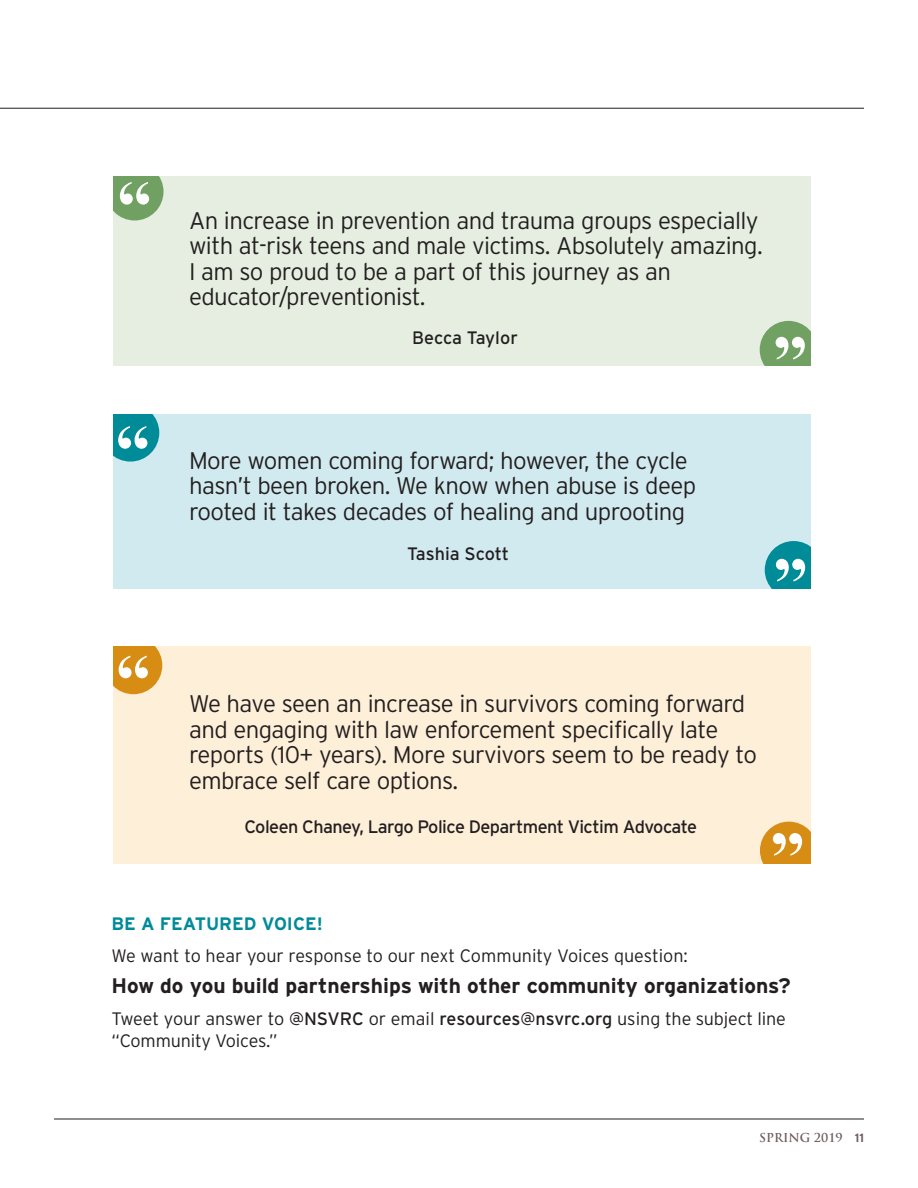
<style>
.page{position:relative;width:918px;height:1188px;background:#fff}
.page>*{position:absolute;margin:0;border:0;box-sizing:border-box;transform-origin:0 0}
.t1{font:700 69.6px "Times New Roman";color:#fff}
.RESOURCE_Pull_Quote{font:300 24px/25.5px "Interstate";letter-spacing:-.025em;color:#231f20}
.RESOURCE_Contents{font:700 21px "Interstate";color:#231f20}
.RESOURCE_Contents-2{font:300 18px "Interstate";letter-spacing:-.01em;color:#231f20}
.References_copy{font:18px "Interstate";letter-spacing:-.03em;color:#231f20}
.RESOURCE_Contents-3{font:700 18px "Interstate";color:#008b98}
.References_copy-2{font:18px "Interstate";letter-spacing:-.01em;color:#231f20}
.References_copy-3{font:18px "Interstate";letter-spacing:-.005em;color:#231f20}
.t2{font:700 12px "Trajan Pro";color:#6f5e5e}
.s1{font-weight:400}
.s2{font-family:"Interstate"}
</style>
<div class="page">
<hr style="left:54px;top:1119px;width:810px;height:1px;background:#231f20">
<hr style="left:0;top:108px;width:864px;height:1px;background:#231f20">
<div style="left:112px;top:642px;width:706px;height:229px;background:#feefd8"></div>
<div style="left:760px;top:822px;width:58px;height:57px;background:#d78c14;border-radius:50%"></div>
<div style="left:105px;top:637px;width:57px;height:57px;background:#d78c14;border-radius:50%"></div>
<div style="left:112px;top:415px;width:705px;height:174px;background:#d1eaef"></div>
<div style="left:102px;top:404px;width:57px;height:58px;background:#008b98;border-radius:50%"></div>
<div style="left:765px;top:541px;width:57px;height:58px;background:#008b98;border-radius:50%"></div>
<div style="left:106px;top:589px;width:728px;height:57px;background:#fff"></div>
<div style="left:113px;top:175px;width:698px;height:204px;background:#e5eee0"></div>
<div style="left:760px;top:321px;width:57px;height:58px;background:#70a163;border-radius:50%"></div>
<div style="left:106px;top:163px;width:58px;height:57px;background:#70a163;border-radius:50%"></div>
<div style="left:98px;top:159px;width:728px;height:16px;background:#fff"></div>
<div style="left:811px;top:165px;width:34px;height:936px;background:#fff"></div>
<div style="left:77px;top:171px;width:36px;height:763px;background:#fff"></div>
<div style="left:101px;top:864px;width:728px;height:28px;background:#fff"></div>
<div style="left:106px;top:367px;width:728px;height:47px;background:#fff"></div>
<h1 class="t1" style="left:117px;top:158px;width:36px">“</h1>
<h1 class="t1" style="left:115px;top:402px;width:36px">“</h1>
<h1 class="t1" style="left:116px;top:631px;width:36px">“</h1>
<p class="RESOURCE_Pull_Quote" style="left:189px;top:207px;width:575px">An increase in prevention and trauma groups especially with at-risk teens and male victims. Absolutely amazing.<br>I am so proud to be a part of this journey as an educator/preventionist.</p>
<p class="References_copy-2" style="left:412px;top:327px;width:107px">Becca Taylor</p>
<h1 class="t1" style="left:808px;top:384px;width:36px;rotate:-180deg">“</h1>
<p class="RESOURCE_Pull_Quote" style="left:189px;top:447px;width:509px">More women coming forward; however, the cycle hasn’t been broken. We know when abuse is deep rooted it takes decades of healing and uprooting</p>
<p class="References_copy-3" style="left:407px;top:542px;width:103px">Tashia Scott</p>
<h1 class="t1" style="left:808px;top:606px;width:36px;rotate:-180deg">“</h1>
<p class="RESOURCE_Pull_Quote" style="left:189px;top:691px;width:570px">We have seen an increase in survivors coming forward and engaging with law enforcement specifically late reports (10+ years). More survivors seem to be ready to embrace self care options.</p>
<p class="References_copy" style="left:244px;top:816px;width:454px">Coleen Chaney, Largo Police Department Victim Advocate</p>
<h1 class="t1" style="left:805px;top:880px;width:36px;rotate:-180deg">“</h1>
<p class="RESOURCE_Contents-3" style="left:112px;top:913px;width:213px">BE A FEATURED VOICE!</p>
<p class="RESOURCE_Contents-2" style="left:112px;top:945px;width:578px">We want to hear your response to our next Community Voices question:</p>
<p class="RESOURCE_Contents" style="left:112px;top:973px;width:681px">How do you build partnerships with other community organizations?</p>
<p class="RESOURCE_Contents-2" style="left:112px;top:1008px;width:676px">Tweet your answer to <span class="s1">@NSVRC</span> or email <span class="s1">resources@nsvrc.org</span> using the subject line</p>
<p class="RESOURCE_Contents-2" style="left:112px;top:1030px;width:168px">“Community Voices.”</p>
<p class="t2" style="left:759px;top:1130px;width:106px">SPRING 2019 <span class="s2">11</span></p>
</div>
